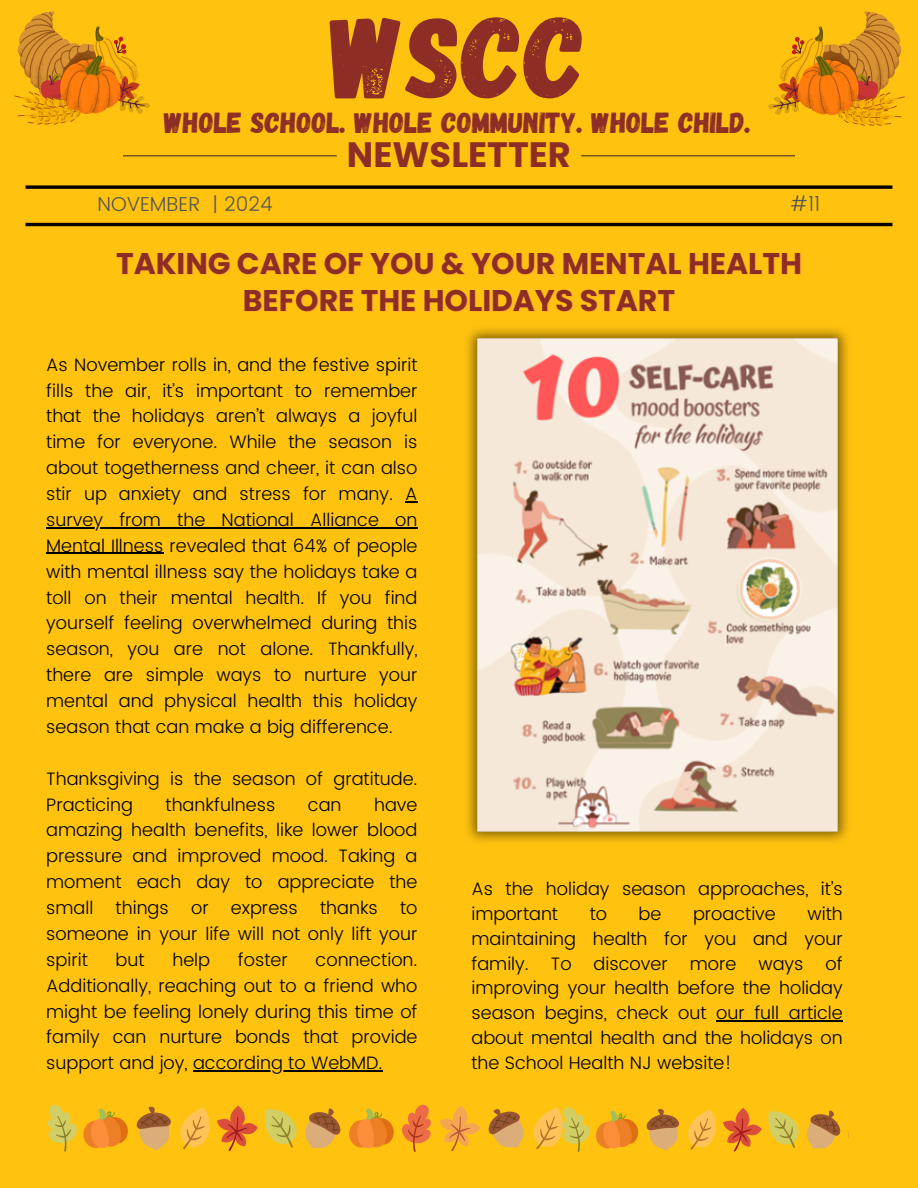
<style>
.page{position:relative;width:918px;height:1188px;background:#ffc30f}
.page>*{position:absolute;margin:0;border:0;box-sizing:border-box;transform-origin:0 0}
.t1{font:115.95px "Gagalin";color:#8e2d26}
.t2{font:700 35.25px "Poppins";color:#8e2d26}
.t3{font:700 29.85px "Poppins";color:#8e2d26}
.t4{font:28.95px "Gagalin";color:#8e2d26}
.t5{font:300 21.15px "Poppins";color:#545454}
.t6{font:300 20.1px "Poppins";color:#545454}
.t7{font:300 18px/25.8px "Poppins";color:#000;text-align:justify}
</style>
<div class="page">
<hr style="left:123px;top:155px;width:214px;height:1px;background:#47352a">
<svg style="left:26px;top:185px;width:866px;height:4px"></svg>
<hr style="left:26px;top:223px;width:866px;height:3px;background:#000">
<hr style="left:581px;top:155px;width:214px;height:1px;background:#47352a">
<svg style="left:14px;top:11px;width:136px;height:114px"></svg>
<svg style="left:768px;top:11px;width:136px;height:115px"></svg>
<img style="left:467px;top:328px;width:382px;height:514px">
<svg style="left:405px;top:501px;width:13px;height:1px"></svg>
<hr style="left:46px;top:527px;width:372px;height:1px;background:#000">
<hr style="left:46px;top:553px;width:117px;height:1px;background:#000">
<hr style="left:193px;top:1070px;width:189px;height:2px;background:#000">
<hr style="left:716px;top:1020px;width:127px;height:1px;background:#000">
<svg style="left:402px;top:1104px;width:29px;height:48px"></svg>
<svg style="left:349px;top:1108px;width:45px;height:40px"></svg>
<svg style="left:47px;top:1105px;width:294px;height:47px"></svg>
<svg style="left:440px;top:1105px;width:401px;height:47px"></svg>
<h2 class="t1" style="left:331px;top:-18px;width:258px">WSCC</h2>
<h2 class="t4" style="left:164px;top:104px;width:588px">WHOLE SCHOOL. WHOLE COMMUNITY. WHOLE CHILD.</h2>
<h3 class="t2" style="left:347px;top:130px;width:226px">NEWSLETTER</h3>
<p class="t6" style="left:97px;top:192px;width:177px">NOVEMBER | 2024</p>
<p class="t5" style="left:791px;top:191px;width:31px">#11</p>
<p class="t3" style="left:116px;top:242px;width:687px">TAKING CARE OF YOU &amp; YOUR MENTAL HEALTH</p>
<p class="t3" style="left:243px;top:279px;width:434px">BEFORE THE HOLIDAYS START</p>
<p class="t7" style="left:46px;top:352px;width:373px">As November rolls in, and the festive spirit fills the air, it’s important to remember that the holidays aren’t always a joyful time for everyone. While the season is about togetherness and cheer, it can also stir up anxiety and stress for many. A</p>
<h1 class="t7" style="left:46px;top:507px;width:373px">survey from the National Alliance on Mental Illness revealed that 64% of people with mental illness say the holidays take a toll on their mental health. If you find yourself feeling overwhelmed during this season, you are not alone. Thankfully, there are simple ways to nurture your mental and physical health this holiday season that can make a big difference.</h1>
<h1 class="t7" style="left:46px;top:766px;width:373px">Thanksgiving is the season of gratitude.<br>Practicing</h1>
<h1 class="t7" style="left:166px;top:791px;width:111px">thankfulness</h1>
<h1 class="t7" style="left:308px;top:791px;width:35px">can</h1>
<h1 class="t7" style="left:46px;top:791px;width:373px;text-indent:328px">have amazing health benefits, like lower blood pressure and improved mood. Taking a moment each day to appreciate the small things or express thanks to someone in your life will not only lift your spirit</h1>
<h1 class="t7" style="left:116px;top:947px;width:30px">but</h1>
<h1 class="t7" style="left:172px;top:947px;width:39px">help</h1>
<h1 class="t7" style="left:238px;top:947px;width:51px">foster</h1>
<h1 class="t7" style="left:316px;top:947px;width:103px">connection.</h1>
<h5 class="t7" style="left:46px;top:973px;width:373px">Additionally, reaching out to a friend who might be feeling lonely during this time of family can nurture bonds that provide support and joy, according to WebMD.</h5>
<p class="t7" style="left:471px;top:877px;width:373px;line-height:24.8px">As the holiday season approaches, it’s important</p>
<p class="t7" style="left:471px;top:902px;width:373px;line-height:24.8px;text-indent:336px">with maintaining health for you and your family. To discover more ways of improving your health before the holiday season begins, check out our full article about mental health and the holidays on the School Health NJ website!</p>
<p class="t7" style="left:590px;top:901px;width:19px">to</p>
<p class="t7" style="left:639px;top:901px;width:24px">be</p>
<p class="t7" style="left:693px;top:901px;width:84px">proactive</p>
</div>
